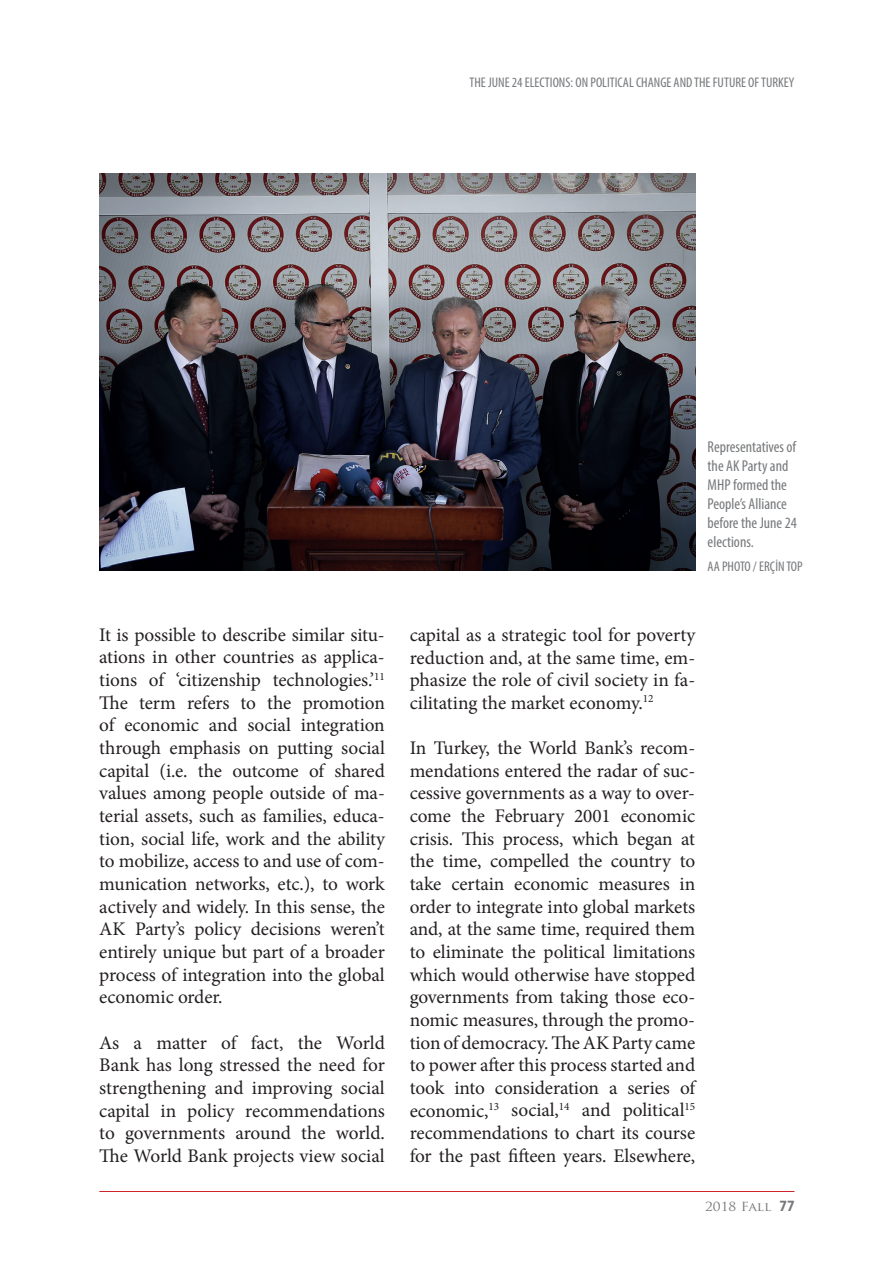
<style>
.page{position:relative;width:869px;height:1261px;background:#fff}
.page>*{position:absolute;margin:0;border:0;box-sizing:border-box;transform-origin:0 0}
.t1{font:19.25px/22.6px "Minion Pro";letter-spacing:-.005em;color:#231f20;text-align:justify}
.t2{font:condensed 15.75px/18.9px "Myriad Pro";color:#76787b}
.t3{font:condensed 14px "Myriad Pro";color:#76787b}
.t4{font:12.25px "Trajan Pro";color:#76787b;scale:1.11 1}
.s1{font-family:"Myriad Pro";font-weight:700;font-stretch:condensed;font-size:15.75px}
</style>
<div class="page">
<hr style="left:99px;top:1190px;width:695px;height:1px;background:#d1232a">
<img style="left:99px;top:174px;width:595px;height:396px">
<p class="t3" style="left:469px;top:74px;width:326px">THE JUNE 24 ELECTIONS: ON POLITICAL CHANGE AND THE FUTURE OF TURKEY</p>
<p class="t1" style="left:99px;top:623px;width:287px">It is possible to describe similar situ&shy;ations in other countries as applica&shy;tions of ‘citizenship technologies.’<sup>11<br></sup>The term refers to the promotion of economic and social integration through emphasis on putting social capital (i.e. the outcome of shared values among people outside of ma&shy;terial assets, such as families, educa&shy;tion, social life, work and the ability to mobilize, access to and use of com&shy;munication networks, etc.), to work actively and widely. In this sense, the AK Party’s policy decisions weren’t entirely unique but part of a broader process of integration into the global economic order.</p>
<p class="t1" style="left:99px;top:1030px;width:287px">As a matter of fact, the World Bank has long stressed the need for strengthening and improving social capital in policy recommendations to governments around the world.<br>The World Bank projects view social</p>
<p class="t2" style="left:707px;top:437px;width:91px">Representatives of the AK Party and<br>MHP formed the<br>People’s Alliance before the June 24 elections.</p>
<p class="t3" style="left:707px;top:557px;width:97px">AA PHOTO / ERÇİN TOP</p>
<p class="t1" style="left:409px;top:623px;width:287px">capital as a strategic tool for poverty reduction and, at the same time, em&shy;phasize the role of civil society in fa&shy;cilitating the market economy.<sup>12</sup></p>
<p class="t1" style="left:409px;top:736px;width:287px">In Turkey, the World Bank’s recom&shy;mendations entered the radar of suc&shy;cessive governments as a way to over&shy;come the February 2001 economic crisis. This process, which began at the time, compelled the country to take certain economic measures in order to integrate into global markets and, at the same time, required them to eliminate the political limitations which would otherwise have stopped governments from taking those eco&shy;nomic measures, through the promo&shy;tion of democracy. The AK Party came to power after this process started and took into consideration a series of economic,<sup>13</sup> social,<sup>14</sup> and political<sup>15 </sup>recommendations to chart its course for the past fifteen years. Elsewhere,</p>
<p class="t4" style="left:704px;top:1198px;width:82px">2018 Fall <span class="s1">77</span></p>
</div>
